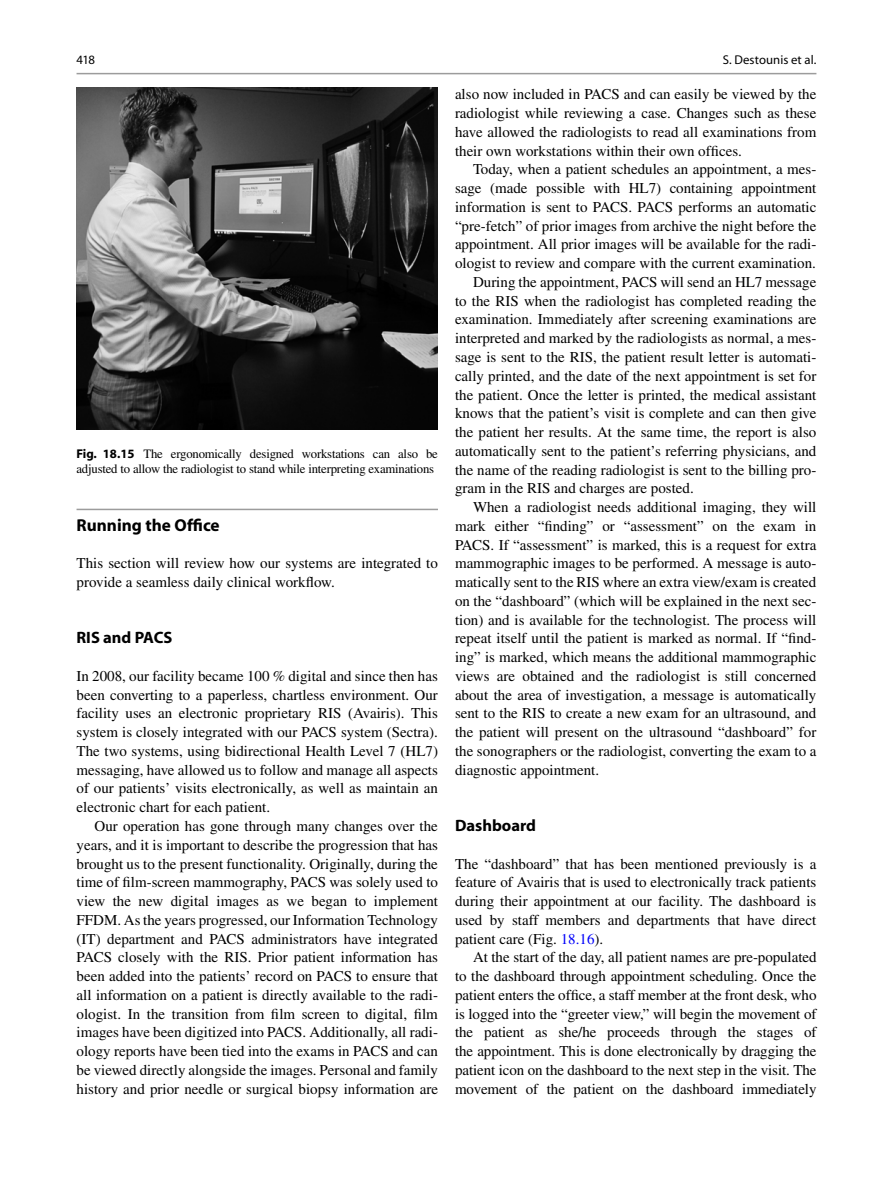
<style>
.page{position:relative;width:893px;height:1187px;background:#fff}
.page>*{position:absolute;margin:0;border:0;box-sizing:border-box;transform-origin:0 0}
.t1{font:700 17.25px "Myriad";color:#000}
.t2{font:700 16.5px "Myriad";color:#000}
.t3{font:15px/18.8px "Times";color:#000;text-align:justify}
.t4{font:12.75px/15px "Times";letter-spacing:-.015em;color:#000}
.t5{font:12.75px "Myriad";letter-spacing:.005em;color:#000}
.s1{font-family:"Myriad";font-weight:700}
.s2{color:#0000fa}
</style>
<div class="page">
<hr style="left:77px;top:508px;width:361px;height:2px;background:#9c9c9c">
<img style="left:77px;top:88px;width:361px;height:341px">
<hr style="left:77px;top:73px;width:739px;height:1px;background:#9c9c9c">
<p class="t5" style="left:77px;top:55px;width:20px">418</p>
<p class="t4" style="left:77px;top:447px;width:363px"><span class="s1">Fig. 18.15</span> The ergonomically designed workstations can also be adjusted to allow the radiologist to stand while interpreting examinations</p>
<p class="t1" style="left:77px;top:518px;width:145px">Running the Office</p>
<p class="t3" style="left:77px;top:555px;width:363px">This section will review how our systems are integrated to provide a seamless daily clinical workflow.</p>
<p class="t2" style="left:77px;top:631px;width:97px">RIS and PACS</p>
<p class="t3" style="left:77px;top:668px;width:363px">In 2008, our facility became 100 % digital and since then has been converting to a paperless, chartless environment. Our facility uses an electronic proprietary RIS (Avairis). This system is closely integrated with our PACS system (Sectra).<br>The two systems, using bidirectional Health Level 7 (HL7) messaging, have allowed us to follow and manage all aspects of our patients’ visits electronically, as well as maintain an electronic chart for each patient.</p>
<p class="t3" style="left:77px;top:818px;width:363px;text-indent:18px">Our operation has gone through many changes over the years, and it is important to describe the progression that has brought us to the present functionality. Originally, during the time of film-screen mammography, PACS was solely used to view the new digital images as we began to implement FFDM. As the years progressed, our Information Technology (IT) department and PACS administrators have integrated PACS closely with the RIS. Prior patient information has been added into the patients’ record on PACS to ensure that all information on a patient is directly available to the radi&shy;ologist. In the transition from film screen to digital, film images have been digitized into PACS. Additionally, all radi&shy;ology reports have been tied into the exams in PACS and can be viewed directly alongside the images. Personal and family history and prior needle or surgical biopsy information are</p>
<p class="t5" style="left:723px;top:55px;width:95px">S. Destounis et al.</p>
<p class="t3" style="left:455px;top:86px;width:363px">also now included in PACS and can easily be viewed by the radiologist while reviewing a case. Changes such as these have allowed the radiologists to read all examinations from their own workstations within their own offices.</p>
<p class="t3" style="left:473px;top:161px;width:345px">Today, when a patient schedules an appointment, a mes-</p>
<p class="t3" style="left:455px;top:180px;width:363px">sage (made possible with HL7) containing appointment</p>
<p class="t3" style="left:455px;top:199px;width:363px">information is sent to PACS. PACS performs an automatic</p>
<p class="t3" style="left:455px;top:218px;width:363px">“pre-fetch” of prior images from archive the night before the</p>
<p class="t3" style="left:455px;top:236px;width:363px">appointment. All prior images will be available for the radi-</p>
<p class="t3" style="left:455px;top:255px;width:363px">ologist to review and compare with the current examination.</p>
<p class="t3" style="left:473px;top:274px;width:345px">During the appointment, PACS will send an HL7 message</p>
<p class="t3" style="left:455px;top:293px;width:363px">to the RIS when the radiologist has completed reading the</p>
<p class="t3" style="left:455px;top:311px;width:363px">examination. Immediately after screening examinations are</p>
<p class="t3" style="left:455px;top:330px;width:363px">interpreted and marked by the radiologists as normal, a mes-</p>
<p class="t3" style="left:455px;top:349px;width:363px">sage is sent to the RIS, the patient result letter is automati-</p>
<p class="t3" style="left:455px;top:368px;width:363px">cally printed, and the date of the next appointment is set for</p>
<p class="t3" style="left:455px;top:386px;width:363px">the patient. Once the letter is printed, the medical assistant</p>
<p class="t3" style="left:455px;top:405px;width:363px">knows that the patient’s visit is complete and can then give</p>
<p class="t3" style="left:455px;top:424px;width:363px">the patient her results. At the same time, the report is also</p>
<p class="t3" style="left:455px;top:443px;width:363px">automatically sent to the patient’s referring physicians, and</p>
<p class="t3" style="left:455px;top:461px;width:363px">the name of the reading radiologist is sent to the billing pro-</p>
<p class="t3" style="left:455px;top:480px;width:240px">gram in the RIS and charges are posted.</p>
<p class="t3" style="left:473px;top:499px;width:345px">When a radiologist needs additional imaging, they will</p>
<p class="t3" style="left:455px;top:518px;width:363px">mark either “finding” or “assessment” on the exam in</p>
<p class="t3" style="left:455px;top:536px;width:363px">PACS. If “assessment” is marked, this is a request for extra</p>
<p class="t3" style="left:455px;top:555px;width:363px">mammographic images to be performed. A message is auto-</p>
<p class="t3" style="left:455px;top:574px;width:363px">matically sent to the RIS where an extra view/exam is created</p>
<p class="t3" style="left:455px;top:593px;width:363px">on the “dashboard” (which will be explained in the next sec-</p>
<p class="t3" style="left:455px;top:611px;width:363px">tion) and is available for the technologist. The process will</p>
<p class="t3" style="left:455px;top:630px;width:363px">repeat itself until the patient is marked as normal. If “find-</p>
<p class="t3" style="left:455px;top:649px;width:363px">ing” is marked, which means the additional mammographic</p>
<p class="t3" style="left:455px;top:668px;width:363px">views are obtained and the radiologist is still concerned</p>
<p class="t3" style="left:455px;top:686px;width:363px">about the area of investigation, a message is automatically</p>
<p class="t3" style="left:455px;top:705px;width:363px">sent to the RIS to create a new exam for an ultrasound, and</p>
<p class="t3" style="left:455px;top:724px;width:363px">the patient will present on the ultrasound “dashboard” for</p>
<p class="t3" style="left:455px;top:743px;width:363px">the sonographers or the radiologist, converting the exam to a</p>
<p class="t3" style="left:455px;top:761px;width:146px">diagnostic appointment.</p>
<p class="t2" style="left:455px;top:819px;width:83px">Dashboard</p>
<p class="t3" style="left:455px;top:855px;width:363px">The “dashboard” that has been mentioned previously is a feature of Avairis that is used to electronically track patients during their appointment at our facility. The dashboard is used by staff members and departments that have direct patient care (Fig. <span class="s2">18.16</span> ).</p>
<p class="t3" style="left:455px;top:949px;width:363px;text-indent:18px">At the start of the day, all patient names are pre-populated to the dashboard through appointment scheduling. Once the patient enters the office, a staff member at the front desk, who is logged into the “greeter view,” will begin the movement of the patient as she/he proceeds through the stages of the appointment. This is done electronically by dragging the patient icon on the dashboard to the next step in the visit. The movement of the patient on the dashboard immediately</p>
</div>
